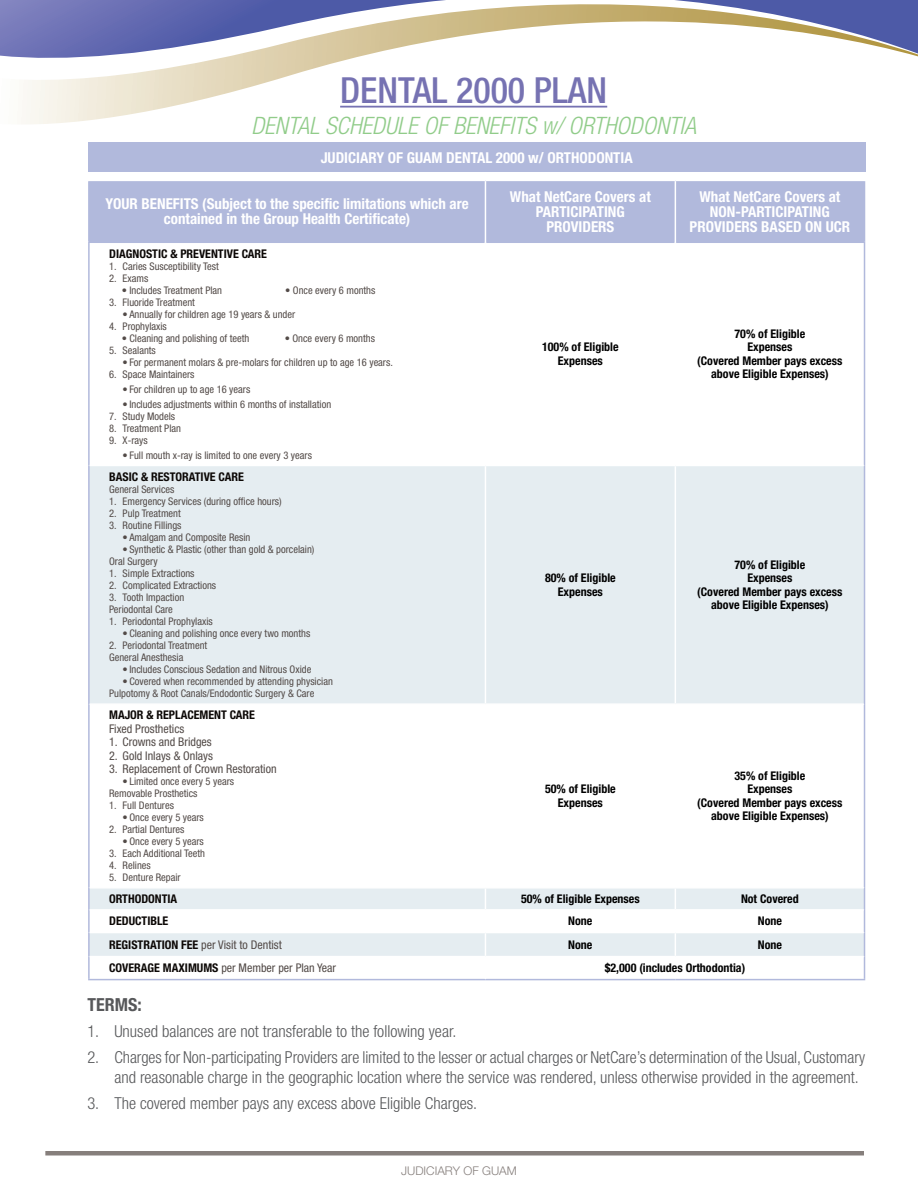
<style>
.page{position:relative;width:918px;height:1188px;background:#fff}
.page>*{position:absolute;margin:0;border:0;box-sizing:border-box;transform-origin:0 0}
.t1{font:500 condensed 36px "Helvetica Neue LT Std";color:#7672b2}
.t2{font:italic 300 condensed 24px "Helvetica Neue LT Std";color:#91cc8a}
.t3{font:700 condensed 18px "Helvetica Neue LT Std";color:#57585a}
.t4{font:300 condensed 16.5px/19.5px "Helvetica Neue LT Std";color:#57585a}
.t5{font:700 condensed 15px/15px "Helvetica Neue LT Std";color:#fff;text-align:center}
.t6{font:700 condensed 12px/13.5px "Helvetica Neue LT Std";color:#000;text-align:center}
.t7{font:condensed 12px "Helvetica Neue LT Std";color:#524a47}
.t8{font:700 condensed 12px "Helvetica Neue LT Std";color:#0c0806}
.t9{font:300 12px "Helvetica Neue LT Std";color:#867f7c}
.t10{font:condensed 10.5px/12px "Helvetica Neue LT Std";color:#524a47}
.s1{font-weight:700;color:#0c0806}
</style>
<div class="page">
<div style="left:45px;top:1151px;width:819px;height:5px;background:#867f7c"></div>
<svg style="left:21px;top:62px;width:845px;height:81px"></svg>
<svg style="left:0;top:0;width:918px;height:62px"></svg>
<div style="left:90px;top:181px;width:774px;height:61px;background:#b1b9dc"></div>
<svg style="left:90px;top:466px;width:774px;height:490px;fill:#e5edf1"></svg>
<hr style="left:88px;top:181px;width:2px;height:61px;background:#b1b9dc">
<hr style="left:864px;top:181px;width:1px;height:61px;background:#b1b9dc">
<hr style="left:88px;top:242px;width:397px;height:1px;background:#b1b9dc">
<hr style="left:486px;top:242px;width:189px;height:1px;background:#b1b9dc">
<hr style="left:676px;top:242px;width:189px;height:1px;background:#b1b9dc">
<hr style="left:88px;top:243px;width:2px;height:222px;background:#b1b9dc">
<hr style="left:864px;top:243px;width:1px;height:222px;background:#b1b9dc">
<hr style="left:88px;top:465px;width:2px;height:239px;background:#b1b9dc">
<hr style="left:864px;top:465px;width:1px;height:239px;background:#b1b9dc">
<hr style="left:88px;top:704px;width:2px;height:184px;background:#b1b9dc">
<hr style="left:864px;top:704px;width:1px;height:184px;background:#b1b9dc">
<hr style="left:88px;top:888px;width:2px;height:22px;background:#b1b9dc">
<hr style="left:88px;top:910px;width:2px;height:23px;background:#b1b9dc">
<hr style="left:88px;top:933px;width:2px;height:24px;background:#b1b9dc">
<hr style="left:88px;top:957px;width:2px;height:22px;background:#b1b9dc">
<svg style="left:864px;top:888px;width:1px;height:91px"></svg>
<hr style="left:88px;top:979px;width:397px;height:1px;background:#b1b9dc">
<hr style="left:485px;top:979px;width:190px;height:1px;background:#b1b9dc">
<hr style="left:675px;top:979px;width:190px;height:1px;background:#b1b9dc">
<hr style="left:485px;top:181px;width:1px;height:61px;background:#fff">
<hr style="left:675px;top:181px;width:1px;height:61px;background:#fff">
<hr style="left:485px;top:466px;width:1px;height:237px;background:#fff">
<hr style="left:675px;top:466px;width:1px;height:237px;background:#fff">
<hr style="left:90px;top:703px;width:395px;height:2px;background:#fff">
<hr style="left:485px;top:703px;width:190px;height:2px;background:#fff">
<hr style="left:485px;top:705px;width:1px;height:182px;background:#fff">
<hr style="left:675px;top:703px;width:189px;height:2px;background:#fff">
<hr style="left:675px;top:705px;width:1px;height:182px;background:#fff">
<hr style="left:90px;top:887px;width:395px;height:2px;background:#fff">
<hr style="left:485px;top:887px;width:190px;height:2px;background:#fff">
<hr style="left:675px;top:887px;width:189px;height:2px;background:#fff">
<hr style="left:90px;top:909px;width:395px;height:2px;background:#fff">
<hr style="left:485px;top:909px;width:190px;height:2px;background:#fff">
<hr style="left:675px;top:909px;width:189px;height:2px;background:#fff">
<hr style="left:90px;top:932px;width:395px;height:1px;background:#fff">
<hr style="left:485px;top:932px;width:190px;height:1px;background:#fff">
<hr style="left:675px;top:932px;width:189px;height:1px;background:#fff">
<svg style="left:675px;top:889px;width:1px;height:67px"></svg>
<svg style="left:485px;top:889px;width:1px;height:67px"></svg>
<div style="left:88px;top:143px;width:778px;height:29px;background:#b1b9dc"></div>
<hr style="left:340px;top:106px;width:267px;height:2px;background:#7672b2">
<h1 class="t1" style="left:340px;top:69px;width:269px">DENTAL 2000 PLAN</h1>
<h2 class="t2" style="left:251px;top:112px;width:446px">DENTAL SCHEDULE OF BENEFITS w/ ORTHODONTIA</h2>
<h3 class="t5" style="left:321px;top:150px;width:314px">JUDICIARY OF GUAM DENTAL 2000 w/ ORTHODONTIA</h3>
<h3 class="t5" style="left:106px;top:196px;width:365px">YOUR BENEFITS (Subject to the specific limitations which are contained in the Group Health Certificate)</h3>
<h3 class="t5" style="left:510px;top:189px;width:142px">What NetCare Covers at<br>PARTICIPATING<br>PROVIDERS</h3>
<h3 class="t5" style="left:690px;top:189px;width:162px">What NetCare Covers at<br>NON-PARTICIPATING<br>PROVIDERS BASED ON UCR</h3>
<p class="t8" style="left:109px;top:246px;width:159px">DIAGNOSTIC &amp; PREVENTIVE CARE</p>
<p class="t10" style="left:109px;top:260px;width:111px">1. Caries Susceptibility Test</p>
<p class="t10" style="left:109px;top:272px;width:41px">2. Exams</p>
<p class="t10" style="left:122px;top:284px;width:102px">• Includes Treatment Plan</p>
<p class="t10" style="left:285px;top:284px;width:92px">• Once every 6 months</p>
<p class="t10" style="left:109px;top:296px;width:87px">3. Fluoride Treatment</p>
<p class="t10" style="left:123px;top:308px;width:174px">• Annually for children age 19 years &amp; under</p>
<p class="t10" style="left:109px;top:320px;width:59px">4. Prophylaxis</p>
<p class="t10" style="left:122px;top:332px;width:129px">• Cleaning and polishing of teeth</p>
<p class="t10" style="left:285px;top:332px;width:92px">• Once every 6 months</p>
<p class="t10" style="left:109px;top:344px;width:48px">5. Sealants</p>
<p class="t10" style="left:123px;top:356px;width:272px">• For permanent molars &amp; pre-molars for children up to age 16 years.</p>
<p class="t10" style="left:109px;top:368px;width:87px">6. Space Maintainers</p>
<p class="t10" style="left:123px;top:383px;width:129px">• For children up to age 16 years</p>
<p class="t10" style="left:123px;top:398px;width:210px">• Includes adjustments within 6 months of installation</p>
<p class="t10" style="left:109px;top:410px;width:68px">7. Study Models</p>
<p class="t10" style="left:109px;top:422px;width:73px">8. Treatment Plan</p>
<p class="t10" style="left:109px;top:434px;width:40px">9. X-rays</p>
<p class="t10" style="left:123px;top:449px;width:191px">• Full mouth x-ray is limited to one every 3 years</p>
<p class="t6" style="left:697px;top:327px;width:147px">70% of Eligible<br>Expenses<br>(Covered Member pays excess above Eligible Expenses)</p>
<p class="t6" style="left:542px;top:340px;width:78px">100% of Eligible<br>Expenses</p>
<p class="t8" style="left:109px;top:470px;width:136px">BASIC &amp; RESTORATIVE CARE</p>
<p class="t10" style="left:109px;top:483px;width:67px">General Services</p>
<p class="t10" style="left:109px;top:495px;width:174px">1. Emergency Services (during office hours)</p>
<p class="t10" style="left:109px;top:507px;width:73px">2. Pulp Treatment</p>
<p class="t10" style="left:109px;top:519px;width:74px">3. Routine Fillings</p>
<p class="t10" style="left:123px;top:531px;width:129px">• Amalgam and Composite Resin</p>
<p class="t10" style="left:109px;top:543px;width:207px;text-indent:14px">• Synthetic &amp; Plastic (other than gold &amp; porcelain)<br>Oral Surgery</p>
<p class="t10" style="left:109px;top:567px;width:87px">1. Simple Extractions</p>
<p class="t10" style="left:109px;top:579px;width:109px">2. Complicated Extractions</p>
<p class="t10" style="left:109px;top:591px;width:77px">3. Tooth Impaction<br>Periodontal Care</p>
<p class="t10" style="left:109px;top:615px;width:105px">1. Periodontal Prophylaxis</p>
<p class="t10" style="left:123px;top:627px;width:189px">• Cleaning and polishing once every two months</p>
<p class="t10" style="left:109px;top:639px;width:100px">2. Periodontal Treatment<br>General Anesthesia</p>
<p class="t10" style="left:123px;top:663px;width:190px">• Includes Conscious Sedation and Nitrous Oxide</p>
<p class="t10" style="left:109px;top:675px;width:225px;text-indent:14px">• Covered when recommended by attending physician<br>Pulpotomy &amp; Root Canals/Endodontic Surgery &amp; Care</p>
<p class="t8" style="left:109px;top:708px;width:147px">MAJOR &amp; REPLACEMENT CARE</p>
<p class="t7" style="left:109px;top:722px;width:77px">Fixed Prosthetics</p>
<p class="t7" style="left:109px;top:735px;width:104px">1. Crowns and Bridges</p>
<p class="t7" style="left:109px;top:749px;width:105px">2. Gold Inlays &amp; Onlays</p>
<p class="t7" style="left:109px;top:762px;width:169px">3. Replacement of Crown Restoration</p>
<p class="t10" style="left:109px;top:775px;width:126px;text-indent:14px">• Limited once every 5 years<br>Removable Prosthetics</p>
<p class="t10" style="left:109px;top:799px;width:66px">1. Full Dentures</p>
<p class="t10" style="left:123px;top:811px;width:83px">• Once every 5 years</p>
<p class="t10" style="left:109px;top:823px;width:77px">2. Partial Dentures</p>
<p class="t10" style="left:123px;top:835px;width:83px">• Once every 5 years</p>
<p class="t10" style="left:109px;top:847px;width:97px">3. Each Additional Teeth</p>
<p class="t10" style="left:109px;top:859px;width:43px">4. Relines</p>
<p class="t10" style="left:109px;top:871px;width:73px">5. Denture Repair</p>
<p class="t6" style="left:545px;top:571px;width:72px">80% of Eligible<br>Expenses</p>
<p class="t6" style="left:545px;top:782px;width:72px">50% of Eligible<br>Expenses</p>
<p class="t6" style="left:697px;top:558px;width:147px">70% of Eligible<br>Expenses<br>(Covered Member pays excess above Eligible Expenses)</p>
<p class="t6" style="left:697px;top:769px;width:147px">35% of Eligible<br>Expenses<br>(Covered Member pays excess above Eligible Expenses)</p>
<p class="t8" style="left:109px;top:892px;width:70px">ORTHODONTIA</p>
<p class="t6" style="left:521px;top:892px;width:120px">50% of Eligible Expenses</p>
<p class="t6" style="left:741px;top:892px;width:59px">Not Covered</p>
<p class="t8" style="left:109px;top:914px;width:61px">DEDUCTIBLE</p>
<p class="t6" style="left:568px;top:914px;width:26px">None</p>
<p class="t6" style="left:758px;top:914px;width:26px">None</p>
<p class="t7" style="left:109px;top:938px;width:174px"><span class="s1">REGISTRATION FEE</span> per Visit to Dentist</p>
<p class="t6" style="left:568px;top:938px;width:26px">None</p>
<p class="t6" style="left:758px;top:938px;width:26px">None</p>
<p class="t7" style="left:109px;top:961px;width:228px"><span class="s1">COVERAGE MAXIMUMS</span> per Member per Plan Year</p>
<p class="t6" style="left:605px;top:961px;width:142px">$2,000 (includes Orthodontia)</p>
<h3 class="t3" style="left:87px;top:994px;width:56px">TERMS:</h3>
<h3 class="t4" style="left:87px;top:1022px;width:370px">1. Unused balances are not transferable to the following year.</h3>
<p class="t4" style="left:114px;top:1048px;width:752px;text-indent:-27px">2. Charges for Non-participating Providers are limited to the lesser or actual charges or NetCare’s determination of the Usual, Customary and reasonable charge in the geographic location where the service was rendered, unless otherwise provided in the agreement.</p>
<h3 class="t4" style="left:87px;top:1094px;width:391px">3. The covered member pays any excess above Eligible Charges.</h3>
<p class="t9" style="left:401px;top:1163px;width:117px">JUDICIARY OF GUAM</p>
</div>
